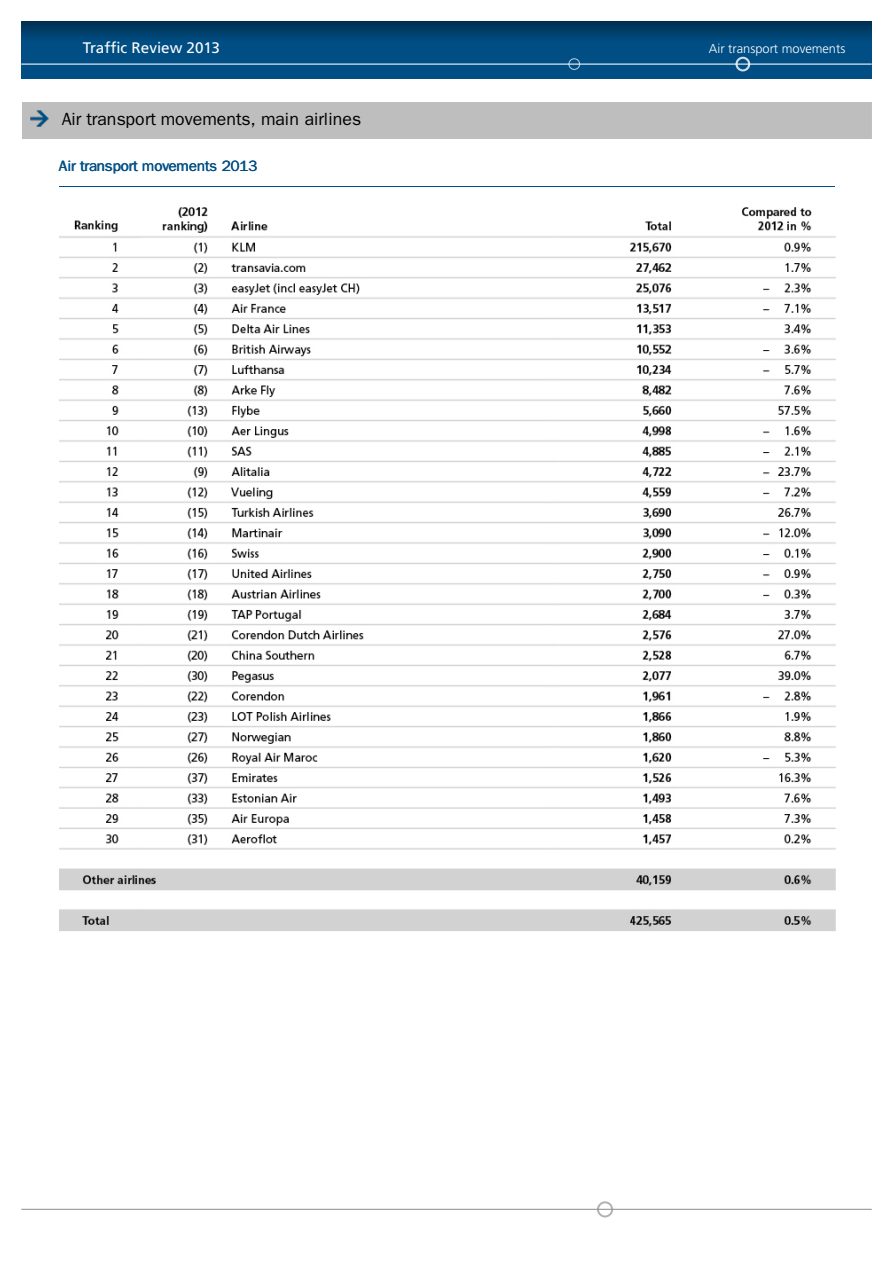
<style>
.page{position:relative;width:893px;height:1263px;background:#fff}
.page>*{position:absolute;margin:0;border:0;box-sizing:border-box;transform-origin:0 0}
.t1{font:17.7px "Wen Quan Yi Zen Hei";letter-spacing:.01em;color:#000}
.t2{font:15.3px "Frutiger";color:#fff}
.t3{font:15px "Wen Quan Yi Zen Hei";letter-spacing:-.01em;color:#004f84}
.t4{font:300 12.9px "Frutiger";color:#fff}
</style>
<div class="page">
<div style="left:22px;top:102px;width:850px;height:38px;background:#bebebe"></div>
<img style="left:30px;top:110px;width:19px;height:17px">
<hr style="left:22px;top:139px;width:850px;height:1px;background:#fff">
<hr style="left:59px;top:187px;width:776px;height:1px;background:#004f84">
<img style="left:59px;top:207px;width:776px;height:724px">
<div style="left:597px;top:1201px;width:16px;height:16px;border:2px solid #919291;border-radius:50%"></div>
<hr style="left:21px;top:1209px;width:851px;height:1px;background:#919291">
<svg style="left:21px;top:21px;width:851px;height:57px;background:#02497a"></svg>
<hr style="left:21px;top:64px;width:851px;height:1px;background:#fff">
<div style="left:568px;top:58px;width:12px;height:12px;border:1px solid #fff;border-radius:50%"></div>
<div style="left:735px;top:57px;width:15px;height:14px;border:2px solid #fff;border-radius:50%"></div>
<p class="t2" style="left:83px;top:38px;width:139px">Traffic Review 2013</p>
<p class="t4" style="left:709px;top:41px;width:138px">Air transport movements</p>
<p class="t1" style="left:62px;top:112px;width:301px">Air transport movements, main airlines</p>
<p class="t3" style="left:59px;top:160px;width:200px">Air transport movements 2013</p>
</div>
